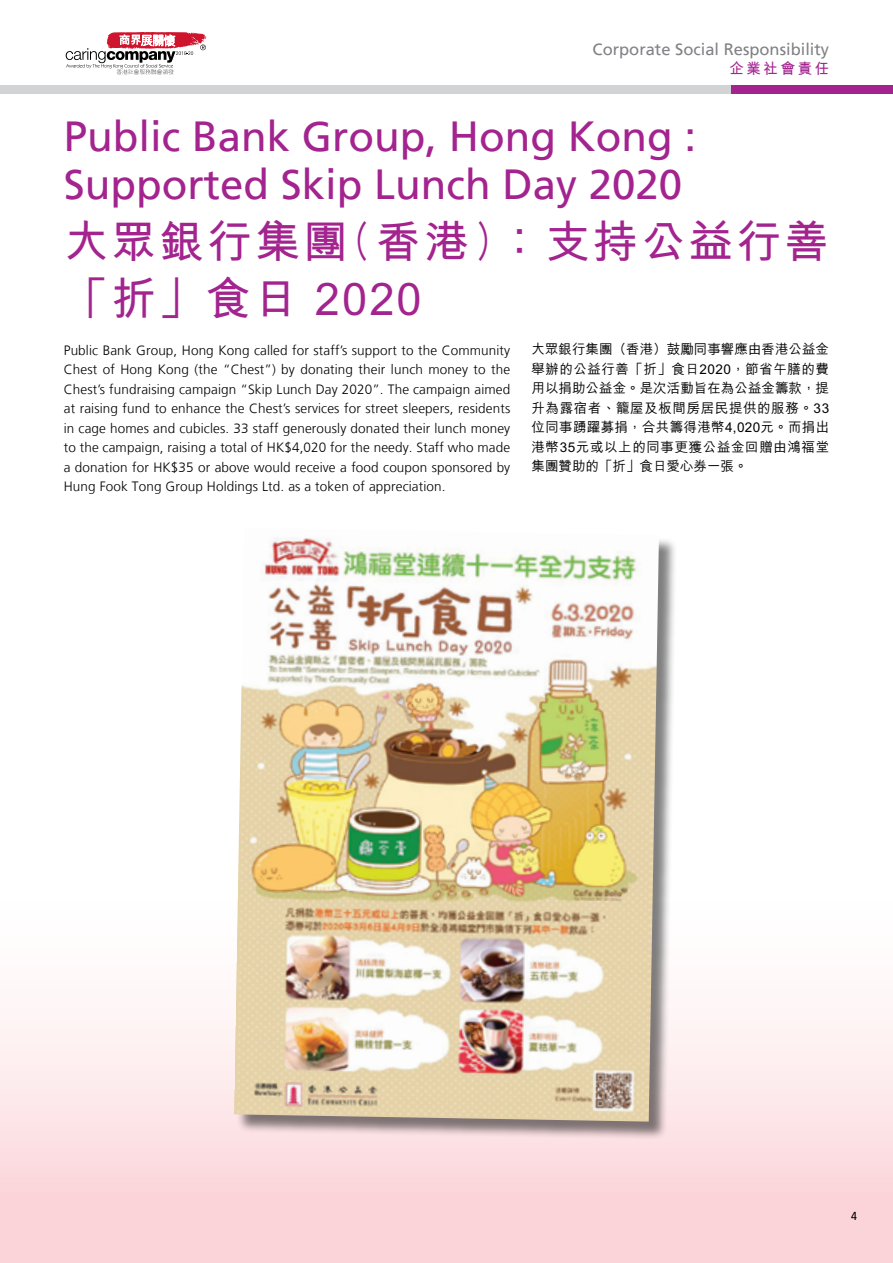
<style>
.page{position:relative;width:893px;height:1263px;background:#fff}
.page>*{position:absolute;margin:0;border:0;box-sizing:border-box;transform-origin:0 0}
.t1{font:700 45px/57px "M Hei HK";letter-spacing:.065em;color:#a3238f}
.t2{font:42px/48px "Frutiger LT";color:#a3238f}
.t3{font:16.5px "Frutiger LT";color:#808285}
.t4{font:700 15px "M Hei HK";letter-spacing:.2em;color:#a3238f;scale:.95 1}
.t5{font:300 13.5px/19.5px "Frutiger LT";letter-spacing:.01em;color:#000;text-align:justify}
.t6{font:500 13.5px/19.5px "M Hei HK";letter-spacing:.045em;color:#000;text-align:justify}
.t7{font:11.55px "Frutiger LT";color:#000;scale:.91 1}
</style>
<div class="page">
<div style="left:0;top:838px;width:893px;height:425px;background:linear-gradient(to bottom,#fff,#fbd2d7)"></div>
<div style="left:0;top:85px;width:893px;height:9px;background:#d1d3d4"></div>
<svg style="left:66px;top:32px;width:141px;height:42px"></svg>
<div style="left:237px;top:530px;width:441px;height:609px;background:#000;opacity:.5"></div>
<img style="left:234px;top:530px;width:425px;height:591px">
<div style="left:731px;top:85px;width:162px;height:8px;background:#a3238f"></div>
<p class="t3" style="left:593px;top:39px;width:238px">Corporate Social Responsibility</p>
<p class="t4" style="left:729px;top:57px;width:106px">企業社會責任</p>
<h2 class="t2" style="left:64px;top:112px;width:634px">Public Bank Group, Hong Kong :<br>Supported Skip Lunch Day 2020</h2>
<h1 class="t1" style="left:64px;top:209px;width:767px">大眾銀行集團(香港)：支持公益行善「折」食日 2020</h1>
<p class="t5" style="left:64px;top:340px;width:448px">Public Bank Group, Hong Kong called for staff’s support to the Community Chest of Hong Kong (the “Chest”) by donating their lunch money to the Chest’s fundraising campaign “Skip Lunch Day 2020”. The campaign aimed at raising fund to enhance the Chest’s services for street sleepers, residents in cage homes and cubicles. 33 staff generously donated their lunch money to the campaign, raising a total of HK$4,020 for the needy. Staff who made a donation for HK$35 or above would receive a food coupon sponsored by Hung Fook Tong Group Holdings Ltd. as a token of appreciation.</p>
<p class="t6" style="left:532px;top:338px;width:299px">大眾銀行集團（香港）鼓勵同事響應由香港公益金舉辦的公益行善「折」食日2020，節省午膳的費用以捐助公益金。是次活動旨在為公益金籌款，提升為露宿者、籠屋及板間房居民提供的服務。33位同事踴躍募捐，合共籌得港幣4,020元。而捐出港幣35元或以上的同事更獲公益金回贈由鴻福堂集團贊助的「折」食日愛心券一張。</p>
<p class="t7" style="left:851px;top:1209px;width:8px">4</p>
</div>
